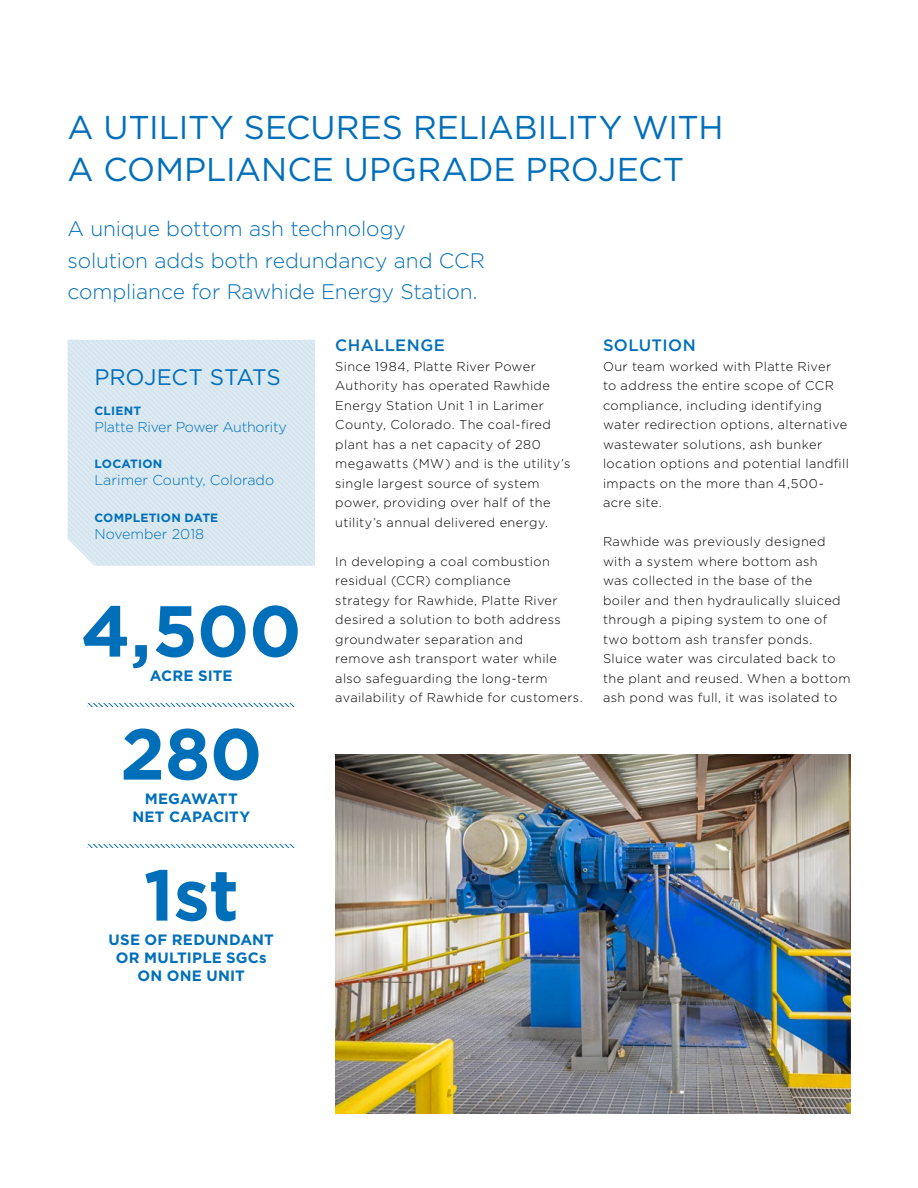
<style>
.page{position:relative;width:918px;height:1188px;background:#fff}
.page>*{position:absolute;margin:0;border:0;box-sizing:border-box;transform-origin:0 0}
.t1{font:700 72px "Gotham";letter-spacing:-.005em;color:#006fba}
.t2{font:33px/42px "Gotham";letter-spacing:-.005em;color:#006fba}
.t3{font:22.5px "Gotham";letter-spacing:-.01em;color:#006fba}
.t4{font:300 21px/31.5px "Gotham";letter-spacing:-.005em;color:#006fba}
.t5{font:500 16.5px "Gotham";letter-spacing:.025em;color:#006fba}
.t6{font:700 15px/18px "Gotham";letter-spacing:.01em;color:#006fba;text-align:center}
.t7{font:300 14.25px "Gotham";letter-spacing:-.01em;color:#006fba}
.t8{font:300 12.75px/19.5px "Gotham";letter-spacing:.03em;color:#000}
.t9{font:700 12px "Gotham";letter-spacing:.015em;color:#006fba}
</style>
<div class="page">
<svg style="left:88px;top:704px;width:206px;height:2px"></svg>
<svg style="left:88px;top:845px;width:206px;height:2px"></svg>
<svg style="left:68px;top:340px;width:247px;height:226px;background:#d8e7f0"></svg>
<img style="left:335px;top:755px;width:515px;height:359px">
<h2 class="t2" style="left:68px;top:106px;width:658px">A UTILITY SECURES RELIABILITY WITH<br>A COMPLIANCE UPGRADE PROJECT</h2>
<h3 class="t4" style="left:68px;top:213px;width:419px">A unique bottom ash technology solution adds both redundancy and CCR compliance for Rawhide Energy Station.</h3>
<h3 class="t3" style="left:94px;top:362px;width:188px">PROJECT STATS</h3>
<p class="t9" style="left:94px;top:402px;width:48px">CLIENT</p>
<p class="t7" style="left:94px;top:418px;width:194px">Platte River Power Authority</p>
<p class="t9" style="left:94px;top:456px;width:69px">LOCATION</p>
<p class="t7" style="left:94px;top:471px;width:181px">Larimer County, Colorado</p>
<p class="t9" style="left:94px;top:509px;width:125px">COMPLETION DATE</p>
<p class="t7" style="left:94px;top:525px;width:111px">November 2018</p>
<h1 class="t1" style="left:81px;top:583px;width:222px">4,500</h1>
<p class="t6" style="left:150px;top:667px;width:84px">ACRE SITE</p>
<h1 class="t1" style="left:120px;top:706px;width:144px">280</h1>
<p class="t6" style="left:132px;top:790px;width:119px">MEGAWATT<br>NET CAPACITY</p>
<h1 class="t1" style="left:144px;top:847px;width:97px">1st</h1>
<p class="t6" style="left:109px;top:931px;width:167px">USE OF REDUNDANT<br>OR MULTIPLE SGCs<br>ON ONE UNIT</p>
<p class="t5" style="left:335px;top:335px;width:111px">CHALLENGE</p>
<p class="t8" style="left:335px;top:356px;width:237px">Since 1984, Platte River Power<br>Authority has operated Rawhide<br>Energy Station Unit 1 in Larimer<br>County, Colorado. The coal-fired plant has a net capacity of 280 megawatts (MW) and is the utility’s single largest source of system power, providing over half of the utility’s annual delivered energy.</p>
<p class="t8" style="left:335px;top:551px;width:249px">In developing a coal combustion residual (CCR) compliance<br>strategy for Rawhide, Platte River desired a solution to both address groundwater separation and<br>remove ash transport water while also safeguarding the long-term availability of Rawhide for customers.</p>
<p class="t5" style="left:603px;top:335px;width:94px">SOLUTION</p>
<p class="t8" style="left:603px;top:356px;width:247px">Our team worked with Platte River<br>to address the entire scope of CCR compliance, including identifying water redirection options, alternative wastewater solutions, ash bunker location options and potential landfill impacts on the more than 4,500- acre site.</p>
<p class="t8" style="left:603px;top:532px;width:249px">Rawhide was previously designed with a system where bottom ash<br>was collected in the base of the boiler and then hydraulically sluiced through a piping system to one of two bottom ash transfer ponds.<br>Sluice water was circulated back to the plant and reused. When a bottom ash pond was full, it was isolated to</p>
</div>
